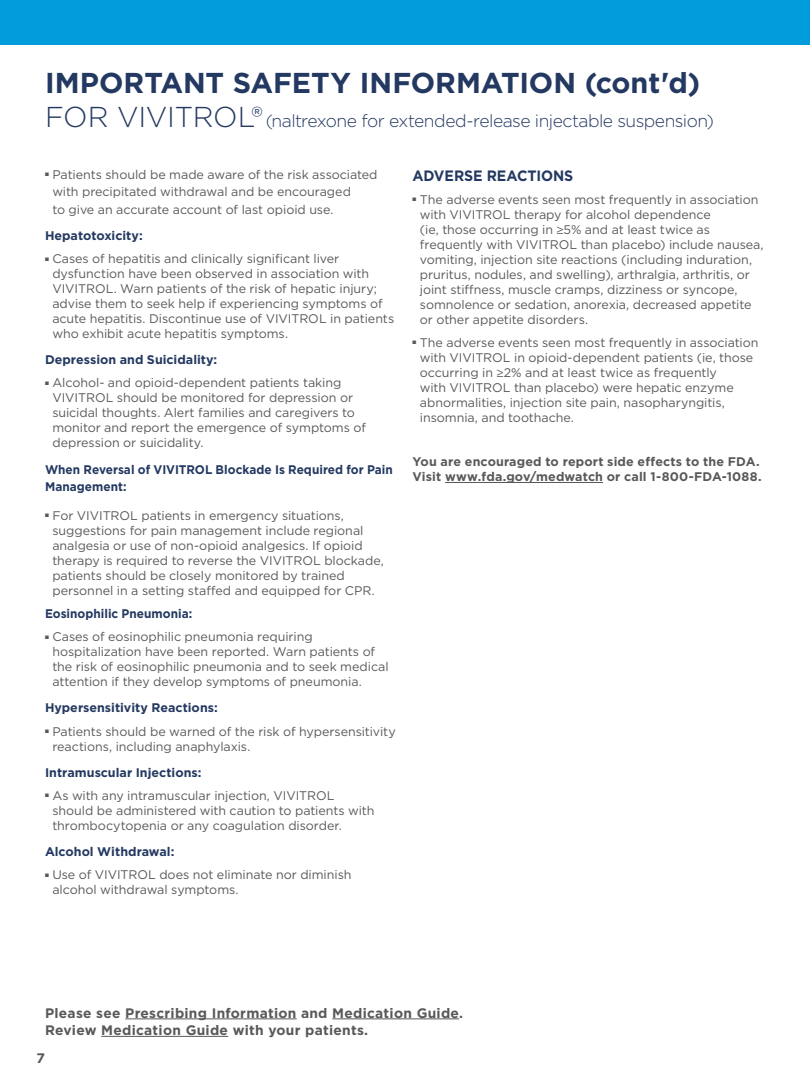
<style>
.page{position:relative;width:810px;height:1080px;background:#fff}
.page>*{position:absolute;margin:0;border:0;box-sizing:border-box;transform-origin:0 0}
.Headlines{font:700 28.75px "Gotham";color:#243961}
.Headlines-2{font:300 17.5px "Gotham";letter-spacing:-.03em;color:#243961}
.ISI_Header{font:700 15px "Gotham";letter-spacing:-.005em;color:#243961;scale:.95 1}
.t1{font:700 13.75px "Gotham";letter-spacing:.02em;color:#58595b}
.t2{font:12.5px/15px "Gotham";letter-spacing:-.005em;color:#58595b}
.ISI_Header-2{font:700 12.5px "Gotham";color:#243961}
.t3{font:700 12.5px/15px "Gotham";letter-spacing:.01em;color:#58595b}
.ISI_Header-3{font:700 12.5px/17.5px "Gotham";color:#243961;scale:.95 1}
.s1{font-size:28.75px}
.s2{font-family:"Minion Pro";font-weight:700}
</style>
<div class="page">
<div style="left:0;top:0;width:810px;height:45px;background:#009cdb"></div>
<hr style="left:445px;top:482px;width:158px;height:1px;background:#58595b">
<hr style="left:125px;top:1019px;width:172px;height:1px;background:#58595b">
<hr style="left:332px;top:1019px;width:127px;height:1px;background:#58595b">
<hr style="left:101px;top:1036px;width:127px;height:1px;background:#58595b">
<p class="Headlines" style="left:45px;top:64px;width:657px">IMPORTANT SAFETY INFORMATION (cont'd)</p>
<p class="Headlines-2" style="left:45px;top:110px;width:670px"><span class="s1">FOR VIVITROL®</span> (naltrexone for extended-release injectable suspension)</p>
<p class="t2" style="left:52px;top:165px;width:327px;line-height:17.5px;text-indent:-7px">■ Patients should be made aware of the risk associated with precipitated withdrawal and be encouraged<br>to give an accurate account of last opioid use.</p>
<p class="ISI_Header-2" style="left:45px;top:227px;width:99px">Hepatotoxicity:</p>
<p class="t2" style="left:52px;top:251px;width:343px;text-indent:-7px">■ Cases of hepatitis and clinically significant liver dysfunction have been observed in association with VIVITROL. Warn patients of the risk of hepatic injury; advise them to seek help if experiencing symptoms of acute hepatitis. Discontinue use of VIVITROL in patients who exhibit acute hepatitis symptoms.</p>
<p class="ISI_Header-2" style="left:45px;top:352px;width:174px">Depression and Suicidality:</p>
<p class="t2" style="left:52px;top:375px;width:315px;text-indent:-7px">■ Alcohol- and opioid-dependent patients taking VIVITROL should be monitored for depression or suicidal thoughts. Alert families and caregivers to monitor and report the emergence of symptoms of depression or suicidality.</p>
<p class="ISI_Header-3" style="left:45px;top:460px;width:368px">When Reversal of VIVITROL Blockade Is Required for Pain<br>Management:</p>
<p class="t2" style="left:52px;top:508px;width:333px;text-indent:-7px">■ For VIVITROL patients in emergency situations, suggestions for pain management include regional analgesia or use of non-opioid analgesics. If opioid therapy is required to reverse the VIVITROL blockade, patients should be closely monitored by trained personnel in a setting staffed and equipped for CPR.</p>
<p class="ISI_Header-3" style="left:45px;top:605px;width:157px">Eosinophilic Pneumonia:</p>
<p class="t2" style="left:52px;top:629px;width:338px;text-indent:-7px">■ Cases of eosinophilic pneumonia requiring hospitalization have been reported. Warn patients of the risk of eosinophilic pneumonia and to seek medical attention if they develop symptoms of pneumonia.</p>
<p class="ISI_Header-2" style="left:45px;top:700px;width:174px">Hypersensitivity Reactions:</p>
<p class="t2" style="left:52px;top:723px;width:345px;text-indent:-7px">■ Patients should be warned of the risk of hypersensitivity reactions, including anaphylaxis.</p>
<p class="ISI_Header-2" style="left:45px;top:764px;width:158px">Intramuscular Injections:</p>
<p class="t2" style="left:52px;top:788px;width:324px;text-indent:-7px">■ As with any intramuscular injection, VIVITROL should be administered with caution to patients with thrombocytopenia or any coagulation disorder.</p>
<p class="ISI_Header-2" style="left:45px;top:844px;width:131px">Alcohol Withdrawal:</p>
<p class="t2" style="left:52px;top:867px;width:301px;text-indent:-7px">■ Use of VIVITROL does not eliminate nor diminish alcohol withdrawal symptoms.</p>
<p class="ISI_Header" style="left:412px;top:165px;width:171px">ADVERSE REACTIONS</p>
<p class="t2" style="left:420px;top:192px;width:345px;text-indent:-7px">■ The adverse events seen most frequently in association with VIVITROL therapy for alcohol dependence<br>(ie, those occurring in <span class="s2">≥</span>5% and at least twice as frequently with VIVITROL than placebo) include nausea, vomiting, injection site reactions (including induration, pruritus, nodules, and swelling), arthralgia, arthritis, or joint stiffness, muscle cramps, dizziness or syncope, somnolence or sedation, anorexia, decreased appetite or other appetite disorders.</p>
<p class="t2" style="left:420px;top:335px;width:340px;text-indent:-7px">■ The adverse events seen most frequently in association with VIVITROL in opioid-dependent patients (ie, those occurring in <span class="s2">≥</span>2% and at least twice as frequently<br>with VIVITROL than placebo) were hepatic enzyme abnormalities, injection site pain, nasopharyngitis, insomnia, and toothache.</p>
<p class="t3" style="left:412px;top:454px;width:351px">You are encouraged to report side effects to the FDA.<br>Visit www.fda.gov/medwatch or call 1-800-FDA-1088.</p>
<p class="t1" style="left:45px;top:1004px;width:420px">Please see Prescribing Information and Medication Guide.</p>
<p class="t1" style="left:45px;top:1021px;width:325px">Review Medication Guide with your patients.</p>
<p class="t1" style="left:36px;top:1050px;width:10px">7</p>
</div>
